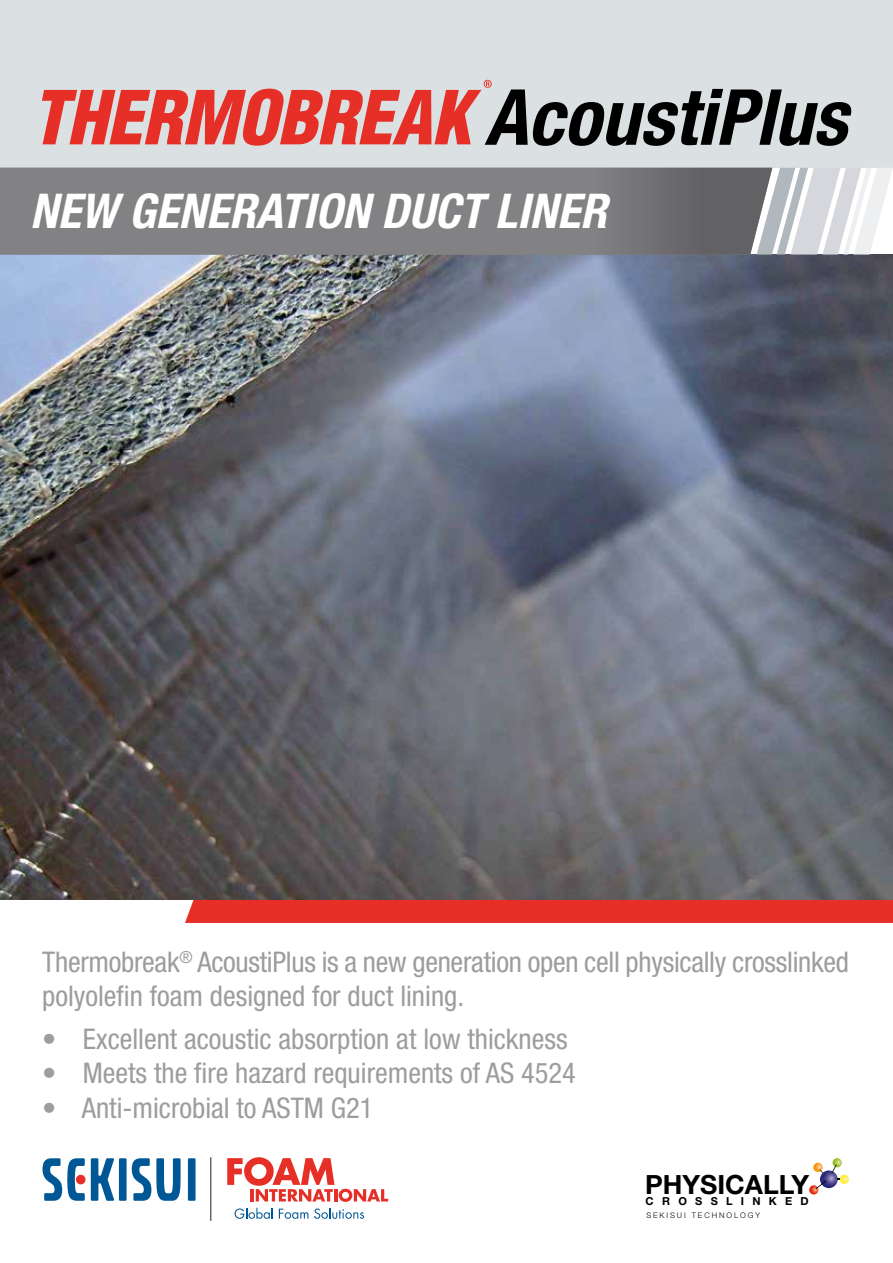
<style>
.page{position:relative;width:893px;height:1263px;background:#fff}
.page>*{position:absolute;margin:0;border:0;box-sizing:border-box;transform-origin:0 0}
.t1{font:italic 700 condensed 77.4px "Helvetica Neue LT Std";color:#000}
.t2{font:italic 700 condensed 48px "Helvetica Neue LT Std";color:#fff}
.t3{font:condensed 28.5px/34.2px "Helvetica Neue LT Std";color:#9d9d9c}
.t4{font:700 26.55px "Helvetica Neue LT Std";color:#000}
.t5{font:700 11.1px "Helvetica Neue LT Std";letter-spacing:.75em;color:#000}
.t6{font:300 7.8px "Helvetica Neue LT Std";letter-spacing:.245em;color:#000}
</style>
<div class="page">
<svg style="left:235px;top:1208px;width:38px;height:11px"></svg>
<svg style="left:279px;top:1209px;width:29px;height:10px"></svg>
<svg style="left:314px;top:1208px;width:50px;height:11px"></svg>
<hr style="left:211px;top:1157px;width:1px;height:64px;background:#201f1f">
<div style="left:188px;top:1158px;width:8px;height:43px;background:#005795"></div>
<svg style="left:132px;top:1158px;width:49px;height:43px"></svg>
<div style="left:119px;top:1158px;width:8px;height:43px;background:#005795"></div>
<svg style="left:91px;top:1158px;width:23px;height:43px"></svg>
<svg style="left:43px;top:1158px;width:42px;height:43px"></svg>
<svg style="left:227px;top:1157px;width:161px;height:45px"></svg>
<svg style="left:185px;top:899px;width:708px;height:24px;background:#e0332b"></svg>
<svg style="left:809px;top:1158px;width:40px;height:36px"></svg>
<img style="left:0;top:255px;width:893px;height:644px">
<div style="left:0;top:0;width:893px;height:168px;background:#dbe1e3"></div>
<svg style="left:0;top:168px;width:757px;height:87px;background:#7d7c7e"></svg>
<svg style="left:757px;top:168px;width:136px;height:87px"></svg>
<svg style="left:42px;top:80px;width:450px;height:66px"></svg>
<h1 class="t1" style="left:485px;top:70px;width:364px">AcoustiPlus</h1>
<h2 class="t2" style="left:30px;top:182px;width:578px">NEW GENERATION DUCT LINER</h2>
<p class="t3" style="left:42px;top:945px;width:808px">Thermobreak<sup>®</sup> AcoustiPlus is a new generation open cell physically crosslinked polyolefin foam designed for duct lining.</p>
<p class="t3" style="left:42px;top:1022px;width:527px">• Excellent acoustic absorption at low thickness</p>
<p class="t3" style="left:42px;top:1056px;width:535px">• Meets the fire hazard requirements of AS 4524</p>
<p class="t3" style="left:42px;top:1090px;width:333px">• Anti-microbial to ASTM G21</p>
<p class="t4" style="left:645px;top:1168px;width:165px">PHYSICALLY</p>
<p class="t5" style="left:646px;top:1194px;width:165px">CROSSLINKED</p>
<p class="t6" style="left:646px;top:1210px;width:115px">SEKISUI TECHNOLOGY</p>
</div>
